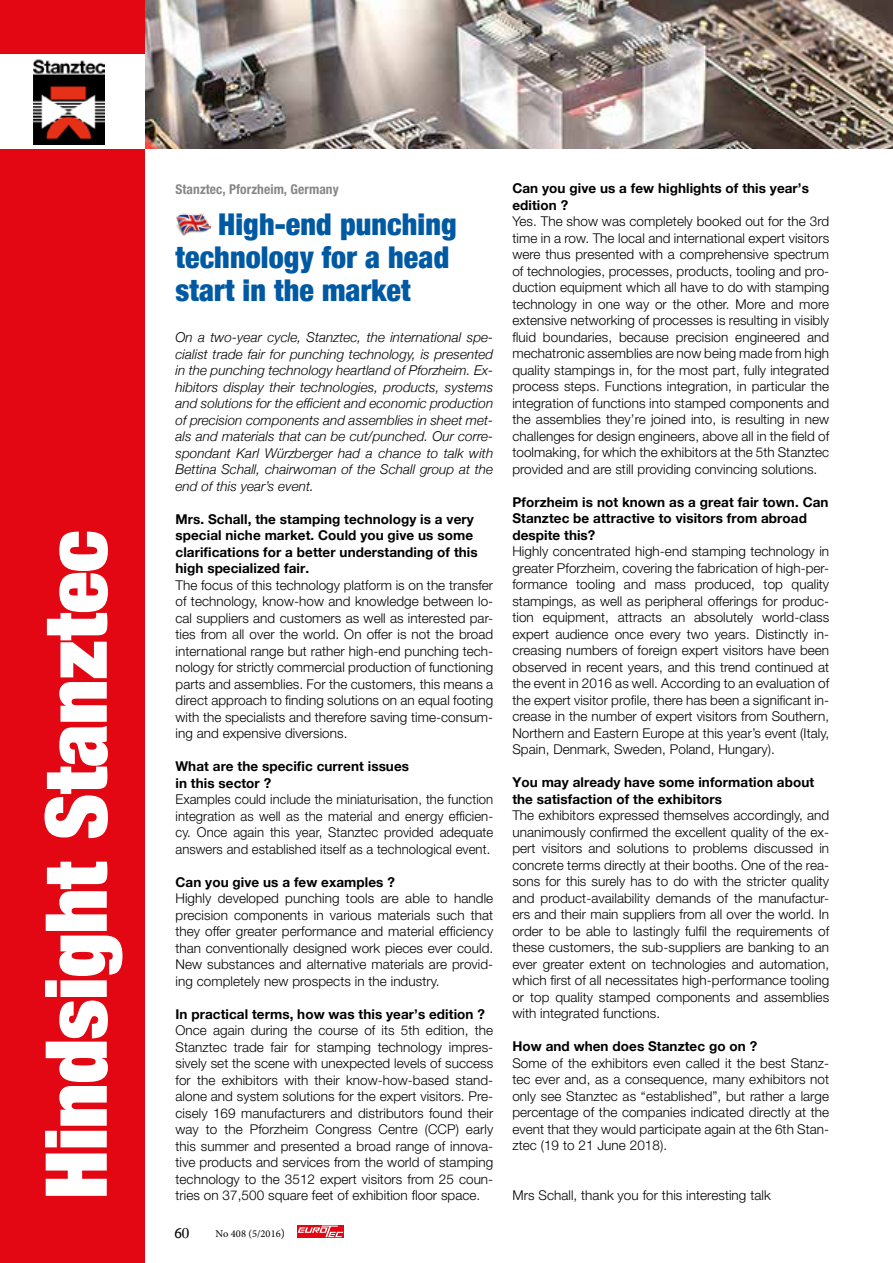
<style>
.page{position:relative;width:893px;height:1263px;background:#fff}
.page>*{position:absolute;margin:0;border:0;box-sizing:border-box;transform-origin:0 0}
.t1{font:900 expanded 85.5px "Helvetica Neue";color:#fff}
.t2{font:900 condensed 30px/33px "Helvetica Neue";letter-spacing:.005em;color:#0059a3}
.t3{font:300 13.5px/16.5px "Helvetica Neue";letter-spacing:.005em;color:#000;text-align:justify}
.t4{font:700 13.5px/16.5px "Helvetica Neue";letter-spacing:.005em;color:#000}
.t5{font:italic 300 13.5px/16.5px "Helvetica Neue";letter-spacing:.005em;color:#000;text-align:justify}
.t6{font:700 condensed 13.5px "Helvetica Neue";letter-spacing:.005em;color:#878787}
.t7{font:10.5px "Minion Pro";color:#000}
.s1{font-size:12px}
</style>
<div class="page">
<div style="left:297px;top:1225px;width:47px;height:12px;background:#e30613"></div>
<svg style="left:298px;top:1225px;width:45px;height:12px"></svg>
<img style="left:176px;top:212px;width:35px;height:24px">
<div style="left:0;top:0;width:145px;height:1263px;background:#e30613"></div>
<div style="left:0;top:54px;width:145px;height:94px;background:#fff"></div>
<img style="left:33px;top:59px;width:71px;height:85px">
<img style="left:145px;top:0;width:748px;height:148px">
<h1 class="t1" style="left:22px;top:1199px;width:670px;rotate:-90deg">Hindsight Stanztec</h1>
<p class="t6" style="left:176px;top:181px;width:165px">Stanztec, Pforzheim, Germany</p>
<h2 class="t2" style="left:176px;top:206px;width:283px;text-indent:43px">High-end punching technology for a head start in the market</h2>
<p class="t5" style="left:176px;top:328px;width:319px">On a two-year cycle, Stanztec, the international spe&shy;cialist trade fair for punching technology, is presented in the punching technology heartland of Pforzheim. Ex&shy;hibitors display their technologies, products, systems and solutions for the efficient and economic production of precision components and assemblies in sheet met&shy;als and materials that can be cut/punched. Our corre&shy;spondant Karl Würzberger had a chance to talk with Bettina Schall, chairwoman of the Schall group at the end of this year’s event.</p>
<p class="t4" style="left:176px;top:511px;width:304px">Mrs. Schall, the stamping technology is a very special niche market. Could you give us some clarifications for a better understanding of this high specialized fair.</p>
<p class="t3" style="left:176px;top:576px;width:319px">The focus of this technology platform is on the transfer of technology, know-how and knowledge between lo&shy;cal suppliers and customers as well as interested par&shy;ties from all over the world. On offer is not the broad international range but rather high-end punching tech&shy;nology for strictly commercial production of functioning parts and assemblies. For the customers, this means a direct approach to finding solutions on an equal footing with the specialists and therefore saving time-consum&shy;ing and expensive diversions.</p>
<p class="t4" style="left:176px;top:758px;width:235px">What are the specific current issues in this sector ?</p>
<p class="t3" style="left:176px;top:791px;width:319px">Examples could include the miniaturisation, the function integration as well as the material and energy efficien&shy;cy. Once again this year, Stanztec provided adequate answers and established itself as a technological event.</p>
<p class="t4" style="left:176px;top:874px;width:221px">Can you give us a few examples ?</p>
<p class="t3" style="left:176px;top:890px;width:319px">Highly developed punching tools are able to handle precision components in various materials such that they offer greater performance and material efficiency than conventionally designed work pieces ever could.<br>New substances and alternative materials are provid&shy;ing completely new prospects in the industry.</p>
<p class="t4" style="left:176px;top:1006px;width:311px">In practical terms, how was this year’s edition ?</p>
<p class="t3" style="left:176px;top:1022px;width:319px">Once again during the course of its 5th edition, the Stanztec trade fair for stamping technology impres&shy;sively set the scene with unexpected levels of success for the exhibitors with their know-how-based stand&shy;alone and system solutions for the expert visitors. Pre&shy;cisely 169 manufacturers and distributors found their way to the Pforzheim Congress Centre (CCP) early this summer and presented a broad range of innova&shy;tive products and services from the world of stamping technology to the 3512 expert visitors from 25 coun&shy;tries on 37,500 square feet of exhibition floor space.</p>
<p class="t7" style="left:215px;top:1227px;width:71px">No 408 (5/2016<span class="s1">)</span></p>
<p class="t4" style="left:512px;top:181px;width:298px">Can you give us a few highlights of this year’s edition ?</p>
<p class="t3" style="left:512px;top:213px;width:318px">Yes. The show was completely booked out for the 3rd time in a row. The local and international expert visitors were thus presented with a comprehensive spectrum of technologies, processes, products, tooling and pro&shy;duction equipment which all have to do with stamping technology in one way or the other. More and more extensive networking of processes is resulting in visibly fluid boundaries, because precision engineered and mechatronic assemblies are now being made from high quality stampings in, for the most part, fully integrated process steps. Functions integration, in particular the integration of functions into stamped components and the assemblies they’re joined into, is resulting in new challenges for design engineers, above all in the field of toolmaking, for which the exhibitors at the 5th Stanztec provided and are still providing convincing solutions.</p>
<p class="t4" style="left:512px;top:494px;width:318px">Pforzheim is not known as a great fair town. Can<br>Stanztec be attractive to visitors from abroad despite this?</p>
<p class="t3" style="left:512px;top:543px;width:318px">Highly concentrated high-end stamping technology in greater Pforzheim, covering the fabrication of high-per&shy;formance tooling and mass produced, top quality stampings, as well as peripheral offerings for produc&shy;tion equipment, attracts an absolutely world-class expert audience once every two years. Distinctly in&shy;creasing numbers of foreign expert visitors have been observed in recent years, and this trend continued at the event in 2016 as well. According to an evaluation of the expert visitor profile, there has been a significant in&shy;crease in the number of expert visitors from Southern, Northern and Eastern Europe at this year’s event (Italy, Spain, Denmark, Sweden, Poland, Hungary).</p>
<p class="t4" style="left:512px;top:775px;width:303px">You may already have some information about the satisfaction of the exhibitors</p>
<p class="t3" style="left:512px;top:807px;width:318px">The exhibitors expressed themselves accordingly, and unanimously confirmed the excellent quality of the ex&shy;pert visitors and solutions to problems discussed in concrete terms directly at their booths. One of the rea&shy;sons for this surely has to do with the stricter quality and product-availability demands of the manufactur&shy;ers and their main suppliers from all over the world. In order to be able to lastingly fulfil the requirements of these customers, the sub-suppliers are banking to an ever greater extent on technologies and automation, which first of all necessitates high-performance tooling or top quality stamped components and assemblies with integrated functions.</p>
<p class="t4" style="left:512px;top:1039px;width:246px">How and when does Stanztec go on ?</p>
<p class="t3" style="left:512px;top:1054px;width:318px">Some of the exhibitors even called it the best Stanz&shy;tec ever and, as a consequence, many exhibitors not only see Stanztec as “established”, but rather a large percentage of the companies indicated directly at the event that they would participate again at the 6th Stan&shy;ztec (19 to 21 June 2018).</p>
<p class="t3" style="left:512px;top:1186px;width:260px">Mrs Schall, thank you for this interesting talk</p>
</div>
